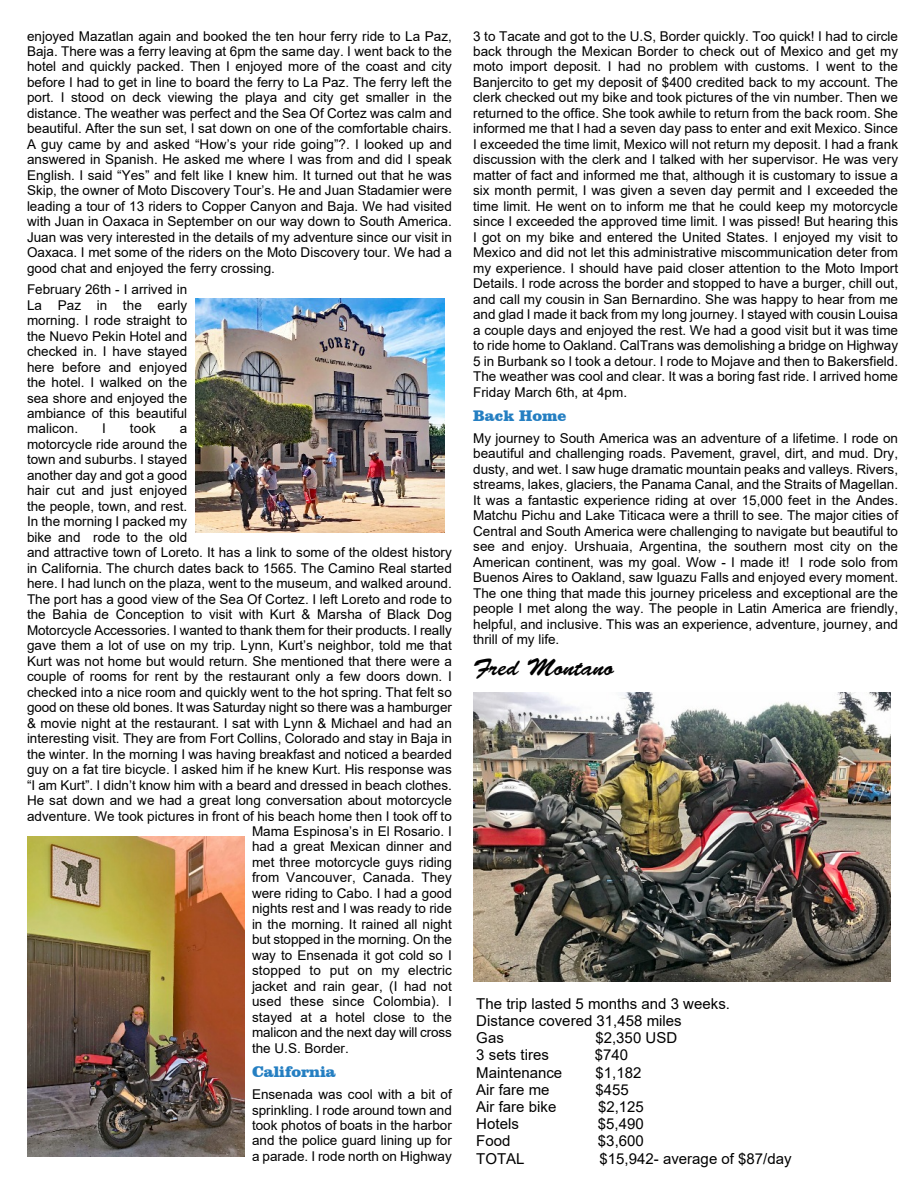
<style>
.page{position:relative;width:918px;height:1188px;background:#fff}
.page>*{position:absolute;margin:0;border:0;box-sizing:border-box;transform-origin:0 0}
.t1{font:24px "Brush Script Std";color:#000}
.t2{font:900 15.75px "Clarendon BT";color:#257fc2}
.t3{font:15px/17.2px "Arial";color:#000}
.t4{font:13.5px/15.5px "Arial";color:#000;text-align:justify}
</style>
<div class="page">
<img style="left:473px;top:692px;width:418px;height:290px">
<img style="left:27px;top:837px;width:218px;height:319px">
<img style="left:196px;top:298px;width:249px;height:234px">
<p class="t4" style="left:27px;top:29px;width:426px">enjoyed Mazatlan again and booked the ten hour ferry ride to La Paz, Baja. There was a ferry leaving at 6pm the same day. I went back to the hotel and quickly packed. Then I enjoyed more of the coast and city before I had to get in line to board the ferry to La Paz. The ferry left the port. I stood on deck viewing the playa and city get smaller in the distance. The weather was perfect and the Sea Of Cortez was calm and beautiful. After the sun set, I sat down on one of the comfortable chairs.<br>A guy came by and asked “How’s your ride going”?. I looked up and answered in Spanish. He asked me where I was from and did I speak English. I said “Yes” and felt like I knew him. It turned out that he was Skip, the owner of Moto Discovery Tour’s. He and Juan Stadamier were leading a tour of 13 riders to Copper Canyon and Baja. We had visited with Juan in Oaxaca in September on our way down to South America.<br>Juan was very interested in the details of my adventure since our visit in Oaxaca. I met some of the riders on the Moto Discovery tour. We had a good chat and enjoyed the ferry crossing.</p>
<p class="t4" style="left:27px;top:283px;width:162px">February 26th - I arrived in La Paz in the early morning. I rode straight to the Nuevo Pekin Hotel and checked in. I have stayed here before and enjoyed the hotel. I walked on the sea shore and enjoyed the ambiance of this beautiful malicon.</p>
<p class="t4" style="left:102px;top:422px;width:5px">I</p>
<p class="t4" style="left:130px;top:422px;width:27px">took</p>
<p class="t4" style="left:180px;top:422px;width:9px">a</p>
<p class="t4" style="left:27px;top:438px;width:162px">motorcycle ride around the</p>
<p class="t4" style="left:27px;top:453px;width:162px">town and suburbs. I stayed</p>
<p class="t4" style="left:27px;top:469px;width:162px">another day and got a good</p>
<p class="t4" style="left:27px;top:484px;width:162px">hair cut and just enjoyed</p>
<p class="t4" style="left:27px;top:500px;width:162px">the people, town, and rest.</p>
<p class="t4" style="left:27px;top:515px;width:162px">In the morning I packed my</p>
<p class="t4" style="left:27px;top:531px;width:162px">bike and rode to the old</p>
<p class="t4" style="left:27px;top:546px;width:426px">and attractive town of Loreto. It has a link to some of the oldest history</p>
<p class="t4" style="left:27px;top:562px;width:426px">in California. The church dates back to 1565. The Camino Real started</p>
<p class="t4" style="left:27px;top:577px;width:426px">here. I had lunch on the plaza, went to the museum, and walked around.</p>
<p class="t4" style="left:27px;top:593px;width:426px">The port has a good view of the Sea Of Cortez. I left Loreto and rode to</p>
<p class="t4" style="left:27px;top:608px;width:426px">the Bahia de Conception to visit with Kurt &amp; Marsha of Black Dog</p>
<p class="t4" style="left:27px;top:624px;width:426px">Motorcycle Accessories. I wanted to thank them for their products. I really</p>
<p class="t4" style="left:27px;top:639px;width:426px">gave them a lot of use on my trip. Lynn, Kurt’s neighbor, told me that</p>
<p class="t4" style="left:27px;top:654px;width:426px">Kurt was not home but would return. She mentioned that there were a</p>
<p class="t4" style="left:27px;top:670px;width:426px">couple of rooms for rent by the restaurant only a few doors down. I</p>
<p class="t4" style="left:27px;top:685px;width:426px">checked into a nice room and quickly went to the hot spring. That felt so</p>
<p class="t4" style="left:27px;top:701px;width:426px">good on these old bones. It was Saturday night so there was a hamburger</p>
<p class="t4" style="left:27px;top:716px;width:426px">&amp; movie night at the restaurant. I sat with Lynn &amp; Michael and had an</p>
<p class="t4" style="left:27px;top:732px;width:426px">interesting visit. They are from Fort Collins, Colorado and stay in Baja in</p>
<p class="t4" style="left:27px;top:747px;width:426px">the winter. In the morning I was having breakfast and noticed a bearded</p>
<p class="t4" style="left:27px;top:763px;width:426px">guy on a fat tire bicycle. I asked him if he knew Kurt. His response was</p>
<p class="t4" style="left:27px;top:778px;width:426px">“I am Kurt”. I didn’t know him with a beard and dressed in beach clothes.</p>
<p class="t4" style="left:27px;top:794px;width:426px">He sat down and we had a great long conversation about motorcycle</p>
<p class="t4" style="left:27px;top:809px;width:426px">adventure. We took pictures in front of his beach home then I took off to</p>
<p class="t4" style="left:252px;top:825px;width:201px">Mama Espinosa’s in El Rosario. I</p>
<p class="t4" style="left:252px;top:840px;width:201px">had a great Mexican dinner and</p>
<p class="t4" style="left:252px;top:856px;width:201px">met three motorcycle guys riding</p>
<p class="t4" style="left:252px;top:871px;width:201px">from Vancouver, Canada. They</p>
<p class="t4" style="left:252px;top:887px;width:201px">were riding to Cabo. I had a good</p>
<p class="t4" style="left:252px;top:902px;width:201px">nights rest and I was ready to ride</p>
<p class="t4" style="left:252px;top:918px;width:201px">in the morning. It rained all night</p>
<p class="t4" style="left:252px;top:933px;width:201px">but stopped in the morning. On the</p>
<p class="t4" style="left:252px;top:949px;width:201px">way to Ensenada it got cold so I</p>
<p class="t4" style="left:252px;top:964px;width:201px">stopped to put on my electric</p>
<p class="t4" style="left:252px;top:980px;width:201px">jacket and rain gear, (I had not</p>
<p class="t4" style="left:252px;top:995px;width:201px">used these since Colombia). I</p>
<p class="t4" style="left:252px;top:1011px;width:201px">stayed at a hotel close to the</p>
<p class="t4" style="left:252px;top:1026px;width:201px">malicon and the next day will cross</p>
<p class="t4" style="left:252px;top:1041px;width:98px">the U.S. Border.</p>
<p class="t2" style="left:252px;top:1065px;width:85px">California</p>
<p class="t4" style="left:252px;top:1088px;width:201px">Ensenada was cool with a bit of sprinkling. I rode around town and took photos of boats in the harbor and the police guard lining up for a parade. I rode north on Highway</p>
<p class="t4" style="left:473px;top:29px;width:426px">3 to Tacate and got to the U.S, Border quickly. Too quick! I had to circle back through the Mexican Border to check out of Mexico and get my moto import deposit. I had no problem with customs. I went to the Banjercito to get my deposit of $400 credited back to my account. The clerk checked out my bike and took pictures of the vin number. Then we returned to the office. She took awhile to return from the back room. She informed me that I had a seven day pass to enter and exit Mexico. Since I exceeded the time limit, Mexico will not return my deposit. I had a frank discussion with the clerk and I talked with her supervisor. He was very matter of fact and informed me that, although it is customary to issue a six month permit, I was given a seven day permit and I exceeded the time limit. He went on to inform me that he could keep my motorcycle since I exceeded the approved time limit. I was pissed! But hearing this I got on my bike and entered the United States. I enjoyed my visit to Mexico and did not let this administrative miscommunication deter from my experience. I should have paid closer attention to the Moto Import Details. I rode across the border and stopped to have a burger, chill out, and call my cousin in San Bernardino. She was happy to hear from me and glad I made it back from my long journey. I stayed with cousin Louisa a couple days and enjoyed the rest. We had a good visit but it was time to ride home to Oakland. CalTrans was demolishing a bridge on Highway 5 in Burbank so I took a detour. I rode to Mojave and then to Bakersfield.<br>The weather was cool and clear. It was a boring fast ride. I arrived home Friday March 6th, at 4pm.</p>
<p class="t2" style="left:473px;top:409px;width:95px">Back Home</p>
<p class="t4" style="left:473px;top:432px;width:426px">My journey to South America was an adventure of a lifetime. I rode on beautiful and challenging roads. Pavement, gravel, dirt, and mud. Dry, dusty, and wet. I saw huge dramatic mountain peaks and valleys. Rivers, streams, lakes, glaciers, the Panama Canal, and the Straits of Magellan.<br>It was a fantastic experience riding at over 15,000 feet in the Andes.<br>Matchu Pichu and Lake Titicaca were a thrill to see. The major cities of Central and South America were challenging to navigate but beautiful to see and enjoy. Urshuaia, Argentina, the southern most city on the American continent, was my goal. Wow - I made it! I rode solo from Buenos Aires to Oakland, saw Iguazu Falls and enjoyed every moment.<br>The one thing that made this journey priceless and exceptional are the people I met along the way. The people in Latin America are friendly, helpful, and inclusive. This was an experience, adventure, journey, and thrill of my life.</p>
<h1 class="t1" style="left:473px;top:658px;width:142px">Fred Montano</h1>
<p class="t3" style="left:476px;top:996px;width:255px">The trip lasted 5 months and 3 weeks.<br>Distance covered 31,458 miles<br>Gas</p>
<p class="t3" style="left:595px;top:1031px;width:83px">$2,350 USD</p>
<p class="t3" style="left:476px;top:1048px;width:74px">3 sets tires</p>
<p class="t3" style="left:595px;top:1048px;width:35px">$740</p>
<p class="t3" style="left:476px;top:1065px;width:87px">Maintenance</p>
<p class="t3" style="left:596px;top:1065px;width:47px">$1,182</p>
<p class="t3" style="left:476px;top:1082px;width:75px">Air fare me</p>
<p class="t3" style="left:595px;top:1082px;width:35px">$455</p>
<p class="t3" style="left:476px;top:1099px;width:82px">Air fare bike</p>
<p class="t3" style="left:598px;top:1099px;width:47px">$2,125</p>
<p class="t3" style="left:476px;top:1117px;width:44px">Hotels</p>
<p class="t3" style="left:598px;top:1117px;width:47px">$5,490</p>
<p class="t3" style="left:476px;top:1134px;width:36px">Food</p>
<p class="t3" style="left:598px;top:1134px;width:47px">$3,600</p>
<p class="t3" style="left:476px;top:1151px;width:50px">TOTAL</p>
<p class="t3" style="left:600px;top:1151px;width:194px">$15,942- average of $87/day</p>
</div>
